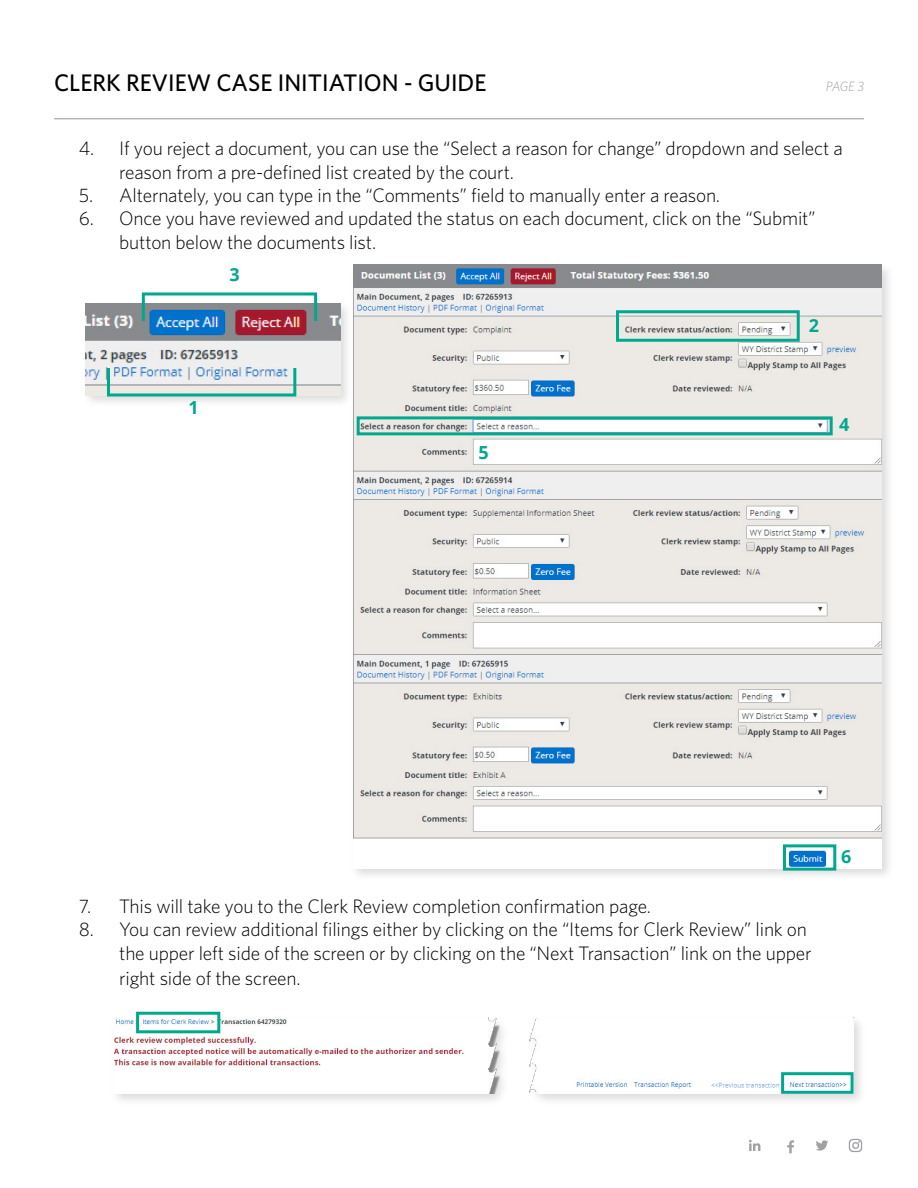
<style>
.page{position:relative;width:918px;height:1188px;background:#fff}
.page>*{position:absolute;margin:0;border:0;box-sizing:border-box;transform-origin:0 0}
.t1{font:500 24px "Whitney";color:#000}
.t2{font:300 19.5px/23.4px "Whitney";letter-spacing:-.01em;color:#000}
.t3{font:700 18px "Open Sans";color:#00a88d}
.t4{font:italic 300 13.5px "Whitney";color:#9fa1a4}
</style>
<div class="page">
<hr style="left:54px;top:118px;width:810px;height:1px;background:#9fa1a4">
<svg style="left:749px;top:1140px;width:11px;height:11px"></svg>
<svg style="left:816px;top:1140px;width:12px;height:11px"></svg>
<svg style="left:787px;top:1140px;width:7px;height:13px"></svg>
<svg style="left:849px;top:1139px;width:13px;height:13px"></svg>
<div style="left:350px;top:261px;width:545px;height:621px;background:#000;opacity:.14"></div>
<img style="left:353px;top:265px;width:529px;height:604px">
<div style="left:616px;top:310px;width:184px;height:32px;border:3px solid #00a88d"></div>
<div style="left:82px;top:300px;width:271px;height:108px;background:#000;opacity:.14"></div>
<img style="left:85px;top:303px;width:255px;height:92px">
<div style="left:107px;top:367px;width:189px;height:30px;border:3px solid #00a88d"></div>
<div style="left:142px;top:292px;width:175px;height:30px;border:3px solid #00a88d"></div>
<div style="left:357px;top:416px;width:476px;height:19px;border:3px solid #00a88d"></div>
<div style="left:783px;top:844px;width:53px;height:27px;border:3px solid #00a88d"></div>
<div style="left:110px;top:1014px;width:756px;height:93px;background:#000;opacity:.14"></div>
<img style="left:113px;top:1018px;width:741px;height:76px">
<div style="left:136px;top:1012px;width:84px;height:21px;border:3px solid #00a88d"></div>
<div style="left:781px;top:1072px;width:73px;height:22px;border:3px solid #00a88d"></div>
<p class="t1" style="left:54px;top:66px;width:434px">CLERK REVIEW CASE INITIATION - GUIDE</p>
<p class="t4" style="left:826px;top:77px;width:40px">PAGE 3</p>
<p class="t2" style="left:119px;top:136px;width:725px;text-indent:-41px">4. If you reject a document, you can use the “Select a reason for change” dropdown and select a reason from a pre-defined list created by the court.</p>
<p class="t2" style="left:79px;top:183px;width:643px">5. Alternately, you can type in the “Comments” field to manually enter a reason.</p>
<p class="t2" style="left:119px;top:206px;width:698px;text-indent:-41px">6. Once you have reviewed and updated the status on each document, click on the “Submit” button below the documents list.</p>
<p class="t3" style="left:229px;top:262px;width:12px">3</p>
<p class="t3" style="left:188px;top:395px;width:12px">1</p>
<p class="t3" style="left:478px;top:440px;width:12px">5</p>
<p class="t3" style="left:809px;top:313px;width:12px">2</p>
<p class="t3" style="left:839px;top:412px;width:12px">4</p>
<p class="t2" style="left:79px;top:894px;width:574px">7. This will take you to the Clerk Review completion confirmation page.</p>
<p class="t2" style="left:79px;top:917px;width:734px;text-align:right">8. You can review additional filings either by clicking on the “Items for Clerk Review” link on the upper left side of the screen or by clicking on the “Next Transaction” link on the upper</p>
<p class="t2" style="left:119px;top:966px;width:183px">right side of the screen.</p>
<p class="t3" style="left:841px;top:844px;width:12px">6</p>
</div>
